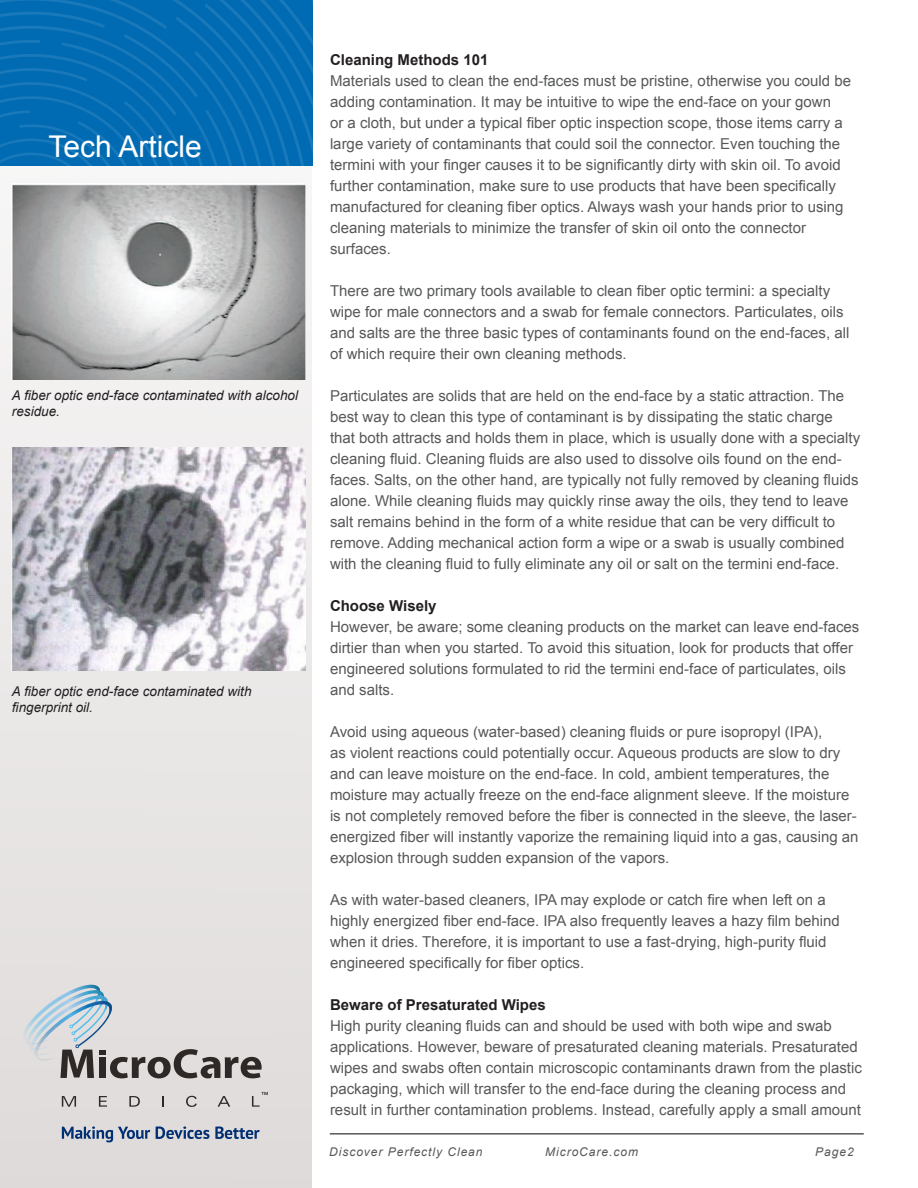
<style>
.page{position:relative;width:918px;height:1188px;background:#fff}
.page>*{position:absolute;margin:0;border:0;box-sizing:border-box;transform-origin:0 0}
.t1{font:30px "Arial";color:#fff}
.t2{font:15px/21px "Arial";color:#57585a}
.t3{font:700 15px "Arial";color:#231f20}
.t4{font:italic 13.5px/16.2px "Arial";color:#231f20}
.t5{font:italic 12px "Arial";letter-spacing:.08em;color:#57585a}
</style>
<div class="page">
<svg style="left:0;top:184px;width:312px;height:1004px;fill:#e7e4e3"></svg>
<img style="left:0;top:0;width:312px;height:166px">
<svg style="left:18px;top:984px;width:244px;height:94px;background:#c5c6c8"></svg>
<svg style="left:62px;top:1096px;width:14px;height:11px"></svg>
<svg style="left:99px;top:1096px;width:8px;height:11px"></svg>
<svg style="left:129px;top:1096px;width:11px;height:11px"></svg>
<svg style="left:162px;top:1096px;width:2px;height:11px"></svg>
<svg style="left:186px;top:1096px;width:11px;height:11px"></svg>
<svg style="left:218px;top:1096px;width:12px;height:11px"></svg>
<svg style="left:252px;top:1092px;width:16px;height:15px"></svg>
<svg style="left:62px;top:1126px;width:88px;height:16px"></svg>
<svg style="left:156px;top:1126px;width:104px;height:13px"></svg>
<img style="left:12px;top:448px;width:293px;height:222px">
<hr style="left:330px;top:1133px;width:534px;height:2px;background:#57585a">
<img style="left:12px;top:184px;width:293px;height:195px">
<p class="t1" style="left:48px;top:127px;width:155px">Tech Article</p>
<p class="t4" style="left:12px;top:387px;width:288px">A fiber optic end-face contaminated with alcohol residue.</p>
<p class="t4" style="left:12px;top:683px;width:241px">A fiber optic end-face contaminated with fingerprint oil.</p>
<p class="t3" style="left:330px;top:50px;width:160px">Cleaning Methods 101</p>
<p class="t2" style="left:330px;top:70px;width:523px">Materials used to clean the end-faces must be pristine, otherwise you could be adding contamination. It may be intuitive to wipe the end-face on your gown<br>or a cloth, but under a typical fiber optic inspection scope, those items carry a large variety of contaminants that could soil the connector. Even touching the termini with your finger causes it to be significantly dirty with skin oil. To avoid further contamination, make sure to use products that have been specifically manufactured for cleaning fiber optics. Always wash your hands prior to using cleaning materials to minimize the transfer of skin oil onto the connector surfaces.</p>
<p class="t2" style="left:330px;top:280px;width:521px">There are two primary tools available to clean fiber optic termini: a specialty wipe for male connectors and a swab for female connectors. Particulates, oils and salts are the three basic types of contaminants found on the end-faces, all of which require their own cleaning methods.</p>
<p class="t2" style="left:330px;top:385px;width:532px">Particulates are solids that are held on the end-face by a static attraction. The best way to clean this type of contaminant is by dissipating the static charge that both attracts and holds them in place, which is usually done with a specialty cleaning fluid. Cleaning fluids are also used to dissolve oils found on the end&shy;faces. Salts, on the other hand, are typically not fully removed by cleaning fluids alone. While cleaning fluids may quickly rinse away the oils, they tend to leave salt remains behind in the form of a white residue that can be very difficult to remove. Adding mechanical action form a wipe or a swab is usually combined with the cleaning fluid to fully eliminate any oil or salt on the termini end-face.</p>
<p class="t3" style="left:330px;top:596px;width:108px">Choose Wisely</p>
<p class="t2" style="left:330px;top:616px;width:531px">However, be aware; some cleaning products on the market can leave end-faces dirtier than when you started. To avoid this situation, look for products that offer engineered solutions formulated to rid the termini end-face of particulates, oils and salts.</p>
<p class="t2" style="left:330px;top:721px;width:530px">Avoid using aqueous (water-based) cleaning fluids or pure isopropyl (IPA),<br>as violent reactions could potentially occur. Aqueous products are slow to dry and can leave moisture on the end-face. In cold, ambient temperatures, the moisture may actually freeze on the end-face alignment sleeve. If the moisture is not completely removed before the fiber is connected in the sleeve, the laser&shy;energized fiber will instantly vaporize the remaining liquid into a gas, causing an explosion through sudden expansion of the vapors.</p>
<p class="t2" style="left:330px;top:889px;width:511px">As with water-based cleaners, IPA may explode or catch fire when left on a highly energized fiber end-face. IPA also frequently leaves a hazy film behind when it dries. Therefore, it is important to use a fast-drying, high-purity fluid engineered specifically for fiber optics.</p>
<p class="t3" style="left:330px;top:995px;width:217px">Beware of Presaturated Wipes</p>
<p class="t2" style="left:330px;top:1015px;width:533px">High purity cleaning fluids can and should be used with both wipe and swab applications. However, beware of presaturated cleaning materials. Presaturated wipes and swabs often contain microscopic contaminants drawn from the plastic packaging, which will transfer to the end-face during the cleaning process and result in further contamination problems. Instead, carefully apply a small amount</p>
<p class="t5" style="left:329px;top:1144px;width:155px">Discover Perfectly Clean</p>
<p class="t5" style="left:545px;top:1144px;width:94px">MicroCare.com</p>
<p class="t5" style="left:815px;top:1144px;width:40px">Page2</p>
</div>
